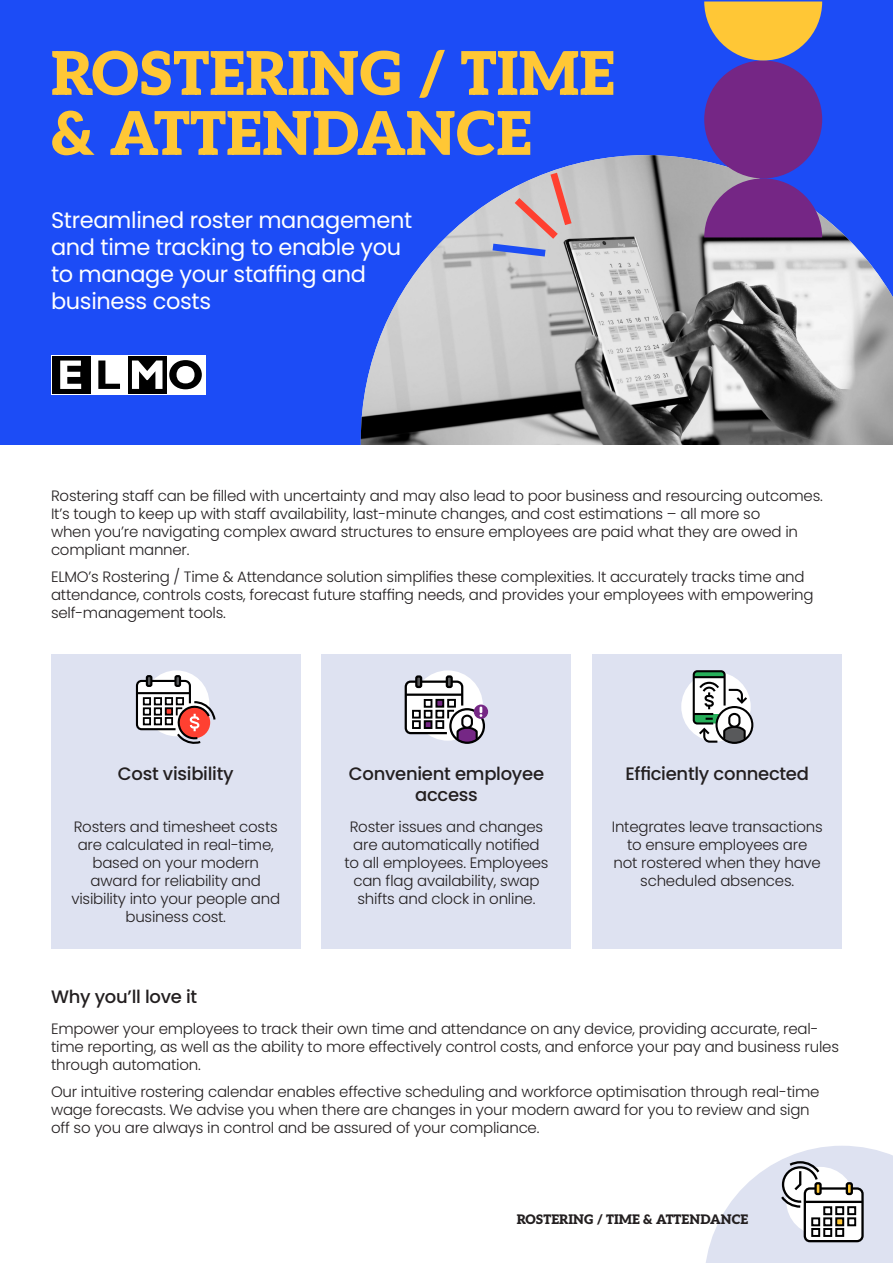
<style>
.page{position:relative;width:893px;height:1263px;background:#fff}
.page>*{position:absolute;margin:0;border:0;box-sizing:border-box;transform-origin:0 0}
.t1{font:900 60px/60px "Aleo";color:#ffc735}
.t2{font:22.5px/27px "Poppins";letter-spacing:-.015em;color:#fff}
.t3{font:500 18px/21.6px "Poppins";letter-spacing:-.015em;color:#231f20;text-align:center}
.t4{font:300 15px/18px "Poppins";letter-spacing:-.015em;color:#231f20}
.t5{font:900 13.05px "Aleo";color:#231f20}
</style>
<div class="page">
<div style="left:0;top:0;width:893px;height:445px;background:#1c4cf6"></div>
<img style="left:361px;top:155px;width:532px;height:290px">
<div style="left:51px;top:654px;width:249px;height:294px;background:#dee2f1"></div>
<div style="left:322px;top:654px;width:249px;height:294px;background:#dee2f1"></div>
<div style="left:592px;top:654px;width:250px;height:294px;background:#dee2f1"></div>
<div style="left:51px;top:355px;width:155px;height:39px;background:#fff"></div>
<div style="left:52px;top:356px;width:38px;height:38px;background:#000"></div>
<svg style="left:60px;top:361px;width:21px;height:28px"></svg>
<div style="left:128px;top:356px;width:38px;height:38px;background:#000"></div>
<svg style="left:132px;top:356px;width:70px;height:38px"></svg>
<svg style="left:98px;top:360px;width:22px;height:29px"></svg>
<svg style="left:706px;top:1146px;width:187px;height:117px"></svg>
<div style="left:143px;top:670px;width:66px;height:66px;background:#fff;border-radius:50%"></div>
<svg style="left:136px;top:679px;width:80px;height:65px"></svg>
<div style="left:175px;top:676px;width:5px;height:10px;background:#58595b;border-radius:2px"></div>
<div style="left:174px;top:675px;width:7px;height:12px;border:2px solid #000;border-radius:2px"></div>
<div style="left:146px;top:675px;width:6px;height:12px;border:2px solid #000;border-radius:2px"></div>
<div style="left:413px;top:670px;width:70px;height:71px;background:#fff;border-radius:50%"></div>
<div style="left:447px;top:676px;width:5px;height:11px;background:#58595b;border-radius:2px"></div>
<div style="left:446px;top:675px;width:7px;height:13px;border:2px solid #000;border-radius:2px"></div>
<div style="left:416px;top:676px;width:5px;height:11px;background:#58595b;border-radius:2px"></div>
<div style="left:415px;top:675px;width:7px;height:13px;border:2px solid #000;border-radius:2px"></div>
<div style="left:449px;top:708px;width:36px;height:36px;border:2px solid #000;border-radius:50%"></div>
<svg style="left:474px;top:704px;width:14px;height:15px"></svg>
<svg style="left:404px;top:679px;width:78px;height:64px"></svg>
<div style="left:681px;top:672px;width:70px;height:69px;background:#fff;border-radius:50%"></div>
<svg style="left:716px;top:707px;width:36px;height:36px"></svg>
<svg style="left:692px;top:670px;width:57px;height:74px"></svg>
<div style="left:729px;top:714px;width:10px;height:13px;background:#fff;border-radius:5px"></div>
<div style="left:728px;top:713px;width:12px;height:15px;border:2px solid #000;border-radius:5px"></div>
<div style="left:715px;top:706px;width:38px;height:38px;border:2px solid #000;border-radius:50%"></div>
<div style="left:704px;top:60px;width:118px;height:118px;background:#752685;border-radius:50%"></div>
<svg style="left:704px;top:2px;width:118px;height:58px"></svg>
<svg style="left:704px;top:178px;width:118px;height:59px;background:#723995"></svg>
<svg style="left:485px;top:165px;width:92px;height:96px"></svg>
<p class="t1" style="left:51px;top:41px;width:566px">ROSTERING / TIME &amp; ATTENDANCE</p>
<p class="t2" style="left:51px;top:207px;width:363px">Streamlined roster management and time tracking to enable you to manage your staffing and business costs</p>
<p class="t4" style="left:51px;top:487px;width:773px">Rostering staff can be filled with uncertainty and may also lead to poor business and resourcing outcomes.<br>It’s tough to keep up with staff availability, last-minute changes, and cost estimations – all more so<br>when you’re navigating complex award structures to ensure employees are paid what they are owed in compliant manner.</p>
<p class="t4" style="left:51px;top:567px;width:764px">ELMO’s Rostering / Time &amp; Attendance solution simplifies these complexities. It accurately tracks time and attendance, controls costs, forecast future staffing needs, and provides your employees with empowering self-management tools.</p>
<p class="t3" style="left:118px;top:762px;width:117px">Cost visibility</p>
<p class="t4" style="left:71px;top:817px;width:210px;text-align:center">Rosters and timesheet costs are calculated in real-time, based on your modern award for reliability and visibility into your people and business cost.</p>
<p class="t3" style="left:349px;top:762px;width:197px">Convenient employee access</p>
<p class="t4" style="left:344px;top:818px;width:206px;text-align:center">Roster issues and changes are automatically notified to all employees. Employees can flag availability, swap shifts and clock in online.</p>
<p class="t3" style="left:625px;top:762px;width:185px">Efficiently connected</p>
<p class="t4" style="left:612px;top:817px;width:212px;text-align:center">Integrates leave transactions to ensure employees are<br>not rostered when they have scheduled absences.</p>
<p class="t3" style="left:51px;top:986px;width:148px">Why you’ll love it</p>
<p class="t4" style="left:51px;top:1020px;width:789px">Empower your employees to track their own time and attendance on any device, providing accurate, real&shy;time reporting, as well as the ability to more effectively control costs, and enforce your pay and business rules through automation.</p>
<p class="t4" style="left:51px;top:1082px;width:770px">Our intuitive rostering calendar enables effective scheduling and workforce optimisation through real-time wage forecasts. We advise you when there are changes in your modern award for you to review and sign off so you are always in control and be assured of your compliance.</p>
<p class="t5" style="left:517px;top:1208px;width:233px">ROSTERING / TIME &amp; ATTENDANCE</p>
</div>
